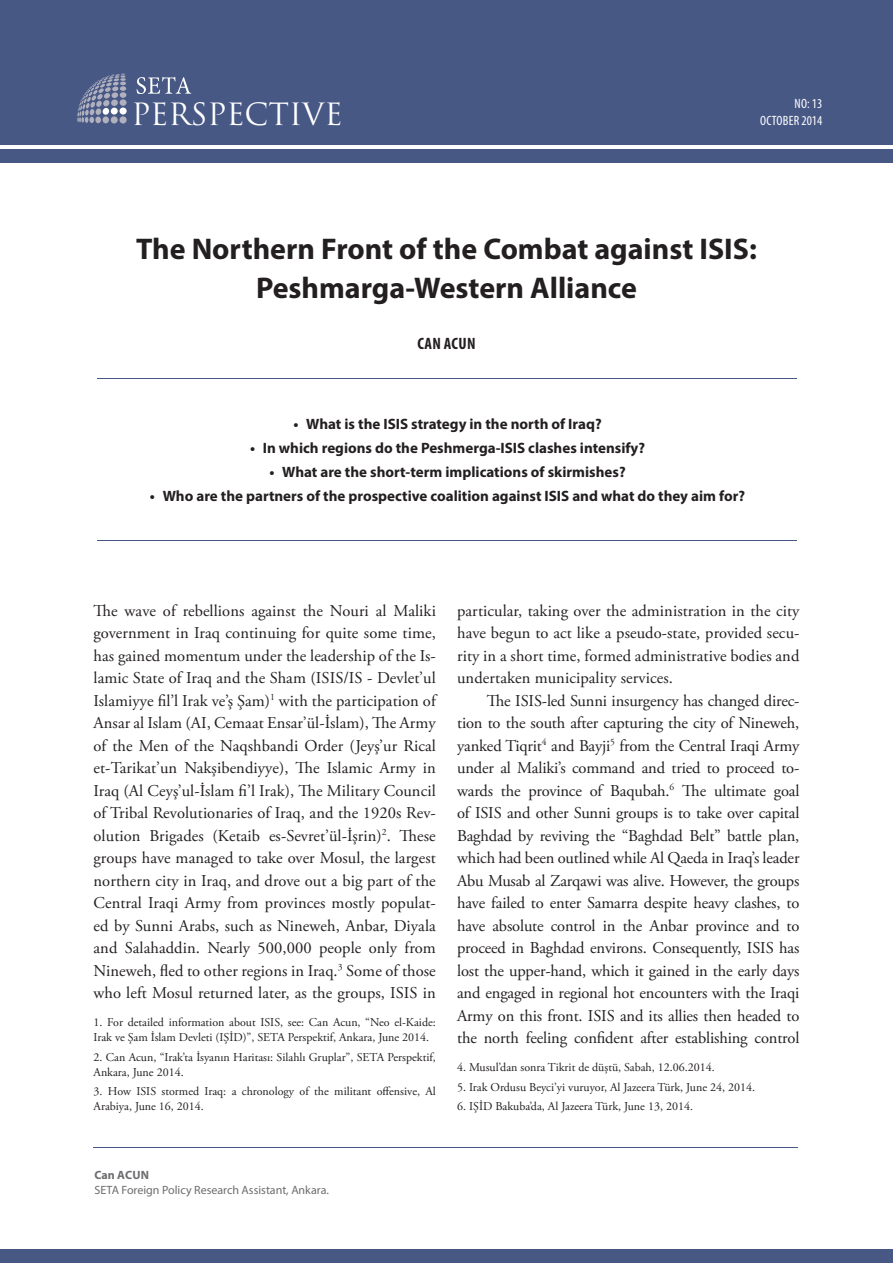
<style>
.page{position:relative;width:893px;height:1263px;background:#fff}
.page>*{position:absolute;margin:0;border:0;box-sizing:border-box;transform-origin:0 0}
.t1{font:700 30px "Myriad Pro";color:#231f20}
.t2{font:29.85px "Trajan Pro";color:#fff}
.ana_metin{font:16.5px/22.5px "Adobe Garamond Pro";letter-spacing:.005em;color:#231f20;text-align:justify}
.t3{font:700 condensed 16.5px "Myriad Pro";letter-spacing:.02em;color:#231f20}
.t4{font:700 15px "Myriad Pro";color:#231f20}
.t5{font:condensed 13.5px "Myriad Pro";letter-spacing:.02em;color:#fff}
.Paragraph_Style_1{font:12px/15px "Adobe Garamond Pro";color:#231f20}
.t6{font:12px "Myriad Pro";color:#6c6d70}
.t7{font:700 12px "Myriad Pro";letter-spacing:-.005em;color:#6c6d70}
</style>
<div class="page">
<div style="left:0;top:0;width:893px;height:145px;background:#475885"></div>
<div style="left:0;top:149px;width:893px;height:13px;background:#475885"></div>
<div style="left:0;top:1249px;width:893px;height:14px;background:#475885"></div>
<hr style="left:94px;top:1147px;width:704px;height:1px;background:#475885">
<svg style="left:77px;top:74px;width:49px;height:49px"></svg>
<div style="left:120px;top:99px;width:7px;height:7px;background:#b0b0be;border-radius:50%"></div>
<div style="left:119px;top:108px;width:8px;height:7px;background:#fff;border-radius:50%"></div>
<div style="left:119px;top:116px;width:8px;height:8px;background:#b0b0be;border-radius:50%"></div>
<svg style="left:137px;top:77px;width:54px;height:17px"></svg>
<hr style="left:97px;top:378px;width:699px;height:1px;background:#475885">
<hr style="left:97px;top:540px;width:699px;height:1px;background:#475885">
<p class="t2" style="left:131px;top:95px;width:213px">PERSPECTIVE</p>
<p class="t5" style="left:794px;top:96px;width:29px">NO: 13</p>
<p class="t5" style="left:760px;top:112px;width:64px">OCTOBER 2014</p>
<p class="t1" style="left:136px;top:230px;width:622px">The Northern Front of the Combat against ISIS:</p>
<p class="t1" style="left:256px;top:269px;width:382px">Peshmarga-Western Alliance</p>
<p class="t3" style="left:417px;top:333px;width:60px">CAN ACUN</p>
<p class="t4" style="left:293px;top:414px;width:310px">• What is the ISIS strategy in the north of Iraq?</p>
<p class="t4" style="left:250px;top:438px;width:397px">• In which regions do the Peshmerga-ISIS clashes intensify?</p>
<p class="t4" style="left:269px;top:462px;width:358px">• What are the short-term implications of skirmishes?</p>
<p class="t4" style="left:150px;top:486px;width:597px">• Who are the partners of the prospective coalition against ISIS and what do they aim for?</p>
<p class="ana_metin" style="left:94px;top:600px;width:344px">The wave of rebellions against the Nouri al Maliki government in Iraq continuing for quite some time, has gained momentum under the leadership of the Is&shy;lamic State of Iraq and the Sham (ISIS/IS - Devlet’ul Islamiyye fil’l Irak ve’ş Şam)<sup>1</sup> with the participation of Ansar al Islam (AI, Cemaat Ensar’ül-İslam), The Army of the Men of the Naqshbandi Order (Jeyş’ur Rical et-Tarikat’un Nakşibendiyye), The Islamic Army in Iraq (Al Ceyş’ul-İslam fi’l Irak), The Military Council of Tribal Revolutionaries of Iraq, and the 1920s Rev&shy;olution Brigades (Ketaib es-Sevret’ül-İşrin)<sup>2</sup>. These groups have managed to take over Mosul, the largest northern city in Iraq, and drove out a big part of the Central Iraqi Army from provinces mostly populat&shy;ed by Sunni Arabs, such as Nineweh, Anbar, Diyala and Salahaddin. Nearly 500,000 people only from Nineweh, fled to other regions in Iraq.<sup>3</sup> Some of those who left Mosul returned later, as the groups, ISIS in</p>
<p class="Paragraph_Style_1" style="left:94px;top:1015px;width:344px">1. For detailed information about ISIS, see: Can Acun, “Neo el-Kaide:<br>Irak ve Şam İslam Devleti (IŞİD)”, SETA Perspektif, Ankara, June 2014.</p>
<p class="Paragraph_Style_1" style="left:94px;top:1050px;width:344px">2. Can Acun, “Irak’ta İsyanın Haritası: Silahlı Gruplar”, SETA Perspektif,<br>Ankara, June 2014.</p>
<p class="Paragraph_Style_1" style="left:94px;top:1084px;width:344px">3. How ISIS stormed Iraq: a chronology of the militant offensive, Al<br>Arabiya, June 16, 2014.</p>
<p class="ana_metin" style="left:457px;top:600px;width:344px">particular, taking over the administration in the city have begun to act like a pseudo-state, provided secu&shy;rity in a short time, formed administrative bodies and undertaken municipality services.</p>
<p class="ana_metin" style="left:457px;top:690px;width:344px;text-indent:30px">The ISIS-led Sunni insurgency has changed direc&shy;tion to the south after capturing the city of Nineweh, yanked Tiqrit<sup>4</sup> and Bayji<sup>5</sup> from the Central Iraqi Army under al Maliki’s command and tried to proceed to&shy;wards the province of Baqubah.<sup>6</sup> The ultimate goal of ISIS and other Sunni groups is to take over capital Baghdad by reviving the “Baghdad Belt” battle plan, which had been outlined while Al Qaeda in Iraq’s leader Abu Musab al Zarqawi was alive. However, the groups have failed to enter Samarra despite heavy clashes, to have absolute control in the Anbar province and to proceed in Baghdad environs. Consequently, ISIS has lost the upper-hand, which it gained in the early days and engaged in regional hot encounters with the Iraqi Army on this front. ISIS and its allies then headed to the north feeling confident after establishing control</p>
<p class="Paragraph_Style_1" style="left:457px;top:1060px;width:259px">4. Musul’dan sonra Tikrit de düştü, Sabah, 12.06.2014.</p>
<p class="Paragraph_Style_1" style="left:457px;top:1080px;width:300px">5. Irak Ordusu Beyci’yi vuruyor, Al Jazeera Türk, June 24, 2014.</p>
<p class="Paragraph_Style_1" style="left:457px;top:1099px;width:237px">6. IŞİD Bakuba’da, Al Jazeera Türk, June 13, 2014.</p>
<p class="t7" style="left:95px;top:1167px;width:56px">Can ACUN</p>
<p class="t6" style="left:95px;top:1183px;width:236px">SETA Foreign Policy Research Assistant, Ankara.</p>
</div>
